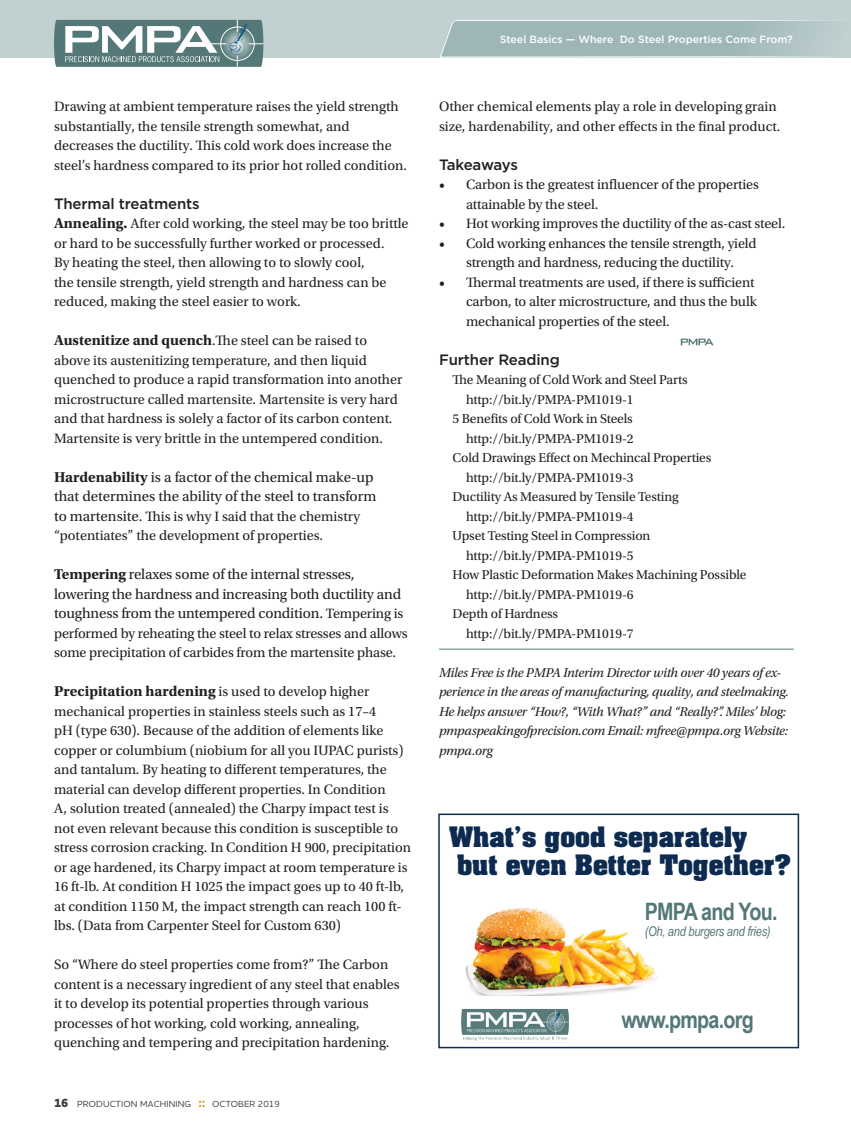
<style>
.page{position:relative;width:851px;height:1134px;background:#fff}
.page>*{position:absolute;margin:0;border:0;box-sizing:border-box;transform-origin:0 0}
.t1{font:700 24px "Aachen Std";color:#0d2b51}
.t2{font:700 24px "Arial Narrow";letter-spacing:-.03em;color:#547777}
._04_Body-No-Indent{font:15px/19.5px "Utopia Std";letter-spacing:-.01em;color:#231f20}
._04_Body-No-Indent-2{font:700 15px "Utopia Std";color:#231f20}
._05-Subheading{font:500 15px "Gotham";letter-spacing:-.01em;color:#231f20}
._05-Subheading-2{font:500 15px "Gotham";letter-spacing:-.03em;color:#231f20}
._04_Body-No-Indent-3{font:14.25px/19.5px "Utopia Std";color:#231f20}
._04-Body_Mstr_-10Ker{font:13.5px "Utopia Std";letter-spacing:-.01em;color:#231f20}
._09_Reference_Closin{font:italic 13.5px/19.5px "Utopia Std";letter-spacing:-.02em;color:#231f20}
.t3{font:italic 13.5px "Arial Narrow";letter-spacing:-.02em;color:#547777}
.t4{font:500 10.5px "Gotham";color:#fff}
.t5{font:500 9px "Houschka Pro";letter-spacing:.02em;color:#3e3e3f}
.s1{font-weight:700;font-size:15px}
.s2{font-weight:700}
.s3{font-size:15px}
.s4{font-size:14.25px}
.s5{font-weight:400;font-size:14.25px}
.s6{font-weight:800;font-size:12px}
.s7{font-weight:700;font-size:13.5px;color:#cf9b2a}
</style>
<div class="page">
<div style="left:438px;top:814px;width:361px;height:234px;border:2px solid #0d2b51"></div>
<hr style="left:439px;top:649px;width:354px;height:1px;background:#587a7b">
<div style="left:0;top:0;width:850px;height:57px;background:#c1d1d2"></div>
<svg style="left:54px;top:20px;width:209px;height:47px;background:#819b9b"></svg>
<svg style="left:439px;top:20px;width:412px;height:38px"></svg>
<img style="left:465px;top:907px;width:192px;height:88px">
<img style="left:461px;top:1008px;width:108px;height:33px">
<img style="left:680px;top:339px;width:33px;height:6px">
<p class="_04_Body-No-Indent-3" style="left:54px;top:97px;width:354px">Drawing at ambient temperature raises the yield strength substantially, the tensile strength somewhat, and decreases the ductility. This cold work does increase the steel’s hardness compared to its prior hot rolled condition.</p>
<p class="_05-Subheading" style="left:54px;top:193px;width:147px">Thermal treatments</p>
<p class="_04_Body-No-Indent-3" style="left:54px;top:214px;width:356px"><span class="s1">Annealing.</span> After cold working, the steel may be too brittle or hard to be successfully further worked or processed.<br>By heating the steel, then allowing to to slowly cool,<br>the tensile strength, yield strength and hardness can be reduced, making the steel easier to work.</p>
<p class="_04_Body-No-Indent-3" style="left:54px;top:331px;width:350px"><span class="s1">Austenitize and quench</span>.The steel can be raised to above its austenitizing temperature, and then liquid quenched to produce a rapid transformation into another microstructure called martensite. Martensite is very hard and that hardness is solely a factor of its carbon content.<br>Martensite is very brittle in the untempered condition.</p>
<p class="_04_Body-No-Indent" style="left:54px;top:467px;width:324px"><span class="s2">Hardenability</span> is a factor of the chemical make-up that determines the ability of the steel to transform</p>
<p class="_04_Body-No-Indent-3" style="left:54px;top:506px;width:307px"><span class="s3">to martensite.</span> This is why I said that the chemistry “potentiates” the development of properties.</p>
<p class="_04_Body-No-Indent" style="left:54px;top:565px;width:351px"><span class="s2">Tempering</span> relaxes some of the internal stresses, lowering the hardness and increasing both ductility and toughness from the untempered condition. <span class="s4">Tempering is</span></p>
<p class="_04_Body-No-Indent-3" style="left:54px;top:623px;width:355px">performed by reheating the steel to relax stresses and allows some precipitation of carbides from the martensite phase.</p>
<p class="_04_Body-No-Indent-2" style="left:54px;top:682px;width:317px">Precipitation hardening <span class="s5">is used to develop higher</span></p>
<p class="_04_Body-No-Indent-3" style="left:54px;top:701px;width:358px">mechanical properties in stainless steels such as 17–4<br>pH (type 630). Because of the addition of elements like copper or columbium (niobium for all you IUPAC purists) and tantalum. By heating to different temperatures, the material can develop different properties. In Condition<br>A, solution treated (annealed) the Charpy impact test is not even relevant because this condition is susceptible to stress corrosion cracking. In Condition H 900, precipitation or age hardened, its Charpy impact at room temperature is 16 ft-lb. At condition H 1025 the impact goes up to 40 ft-lb, at condition 1150 M, the impact strength can reach 100 ft&shy;lbs. (Data from Carpenter Steel for Custom 630)</p>
<p class="_04_Body-No-Indent-3" style="left:54px;top:955px;width:347px">So “Where do steel properties come from?” The Carbon content is a necessary ingredient of any steel that enables it to develop its potential properties through various processes of hot working, cold working, annealing, quenching and tempering and precipitation hardening.</p>
<p class="t5" style="left:54px;top:1098px;width:227px"><span class="s6">16</span> PRODUCTION MACHINING <span class="s7">::</span> OCTOBER 2019</p>
<p class="t4" style="left:500px;top:32px;width:294px">Steel Basics — Where Do Steel Properties Come From?</p>
<p class="_04_Body-No-Indent-3" style="left:439px;top:97px;width:343px">Other chemical elements play a role in developing grain size, hardenability, and other effects in the final product.</p>
<p class="_05-Subheading-2" style="left:439px;top:154px;width:80px">Takeaways</p>
<p class="_04_Body-No-Indent-3" style="left:466px;top:175px;width:294px;text-indent:-27px">• Carbon is the greatest influencer of the properties attainable by the steel.</p>
<p class="_04_Body-No-Indent-3" style="left:439px;top:214px;width:348px">• Hot working improves the ductility of the as-cast steel.</p>
<p class="_04_Body-No-Indent-3" style="left:439px;top:233px;width:319px;text-align:center">• Cold working enhances the tensile strength, yield strength and hardness, reducing the ductility.</p>
<p class="_04_Body-No-Indent-3" style="left:466px;top:272px;width:292px;text-indent:-27px">• Thermal treatments are used, if there is sufficient carbon, to alter microstructure, and thus the bulk mechanical properties of the steel.</p>
<p class="_05-Subheading" style="left:439px;top:349px;width:122px">Further Reading</p>
<p class="_04-Body_Mstr_-10Ker" style="left:452px;top:372px;width:236px">The Meaning of Cold Work and Steel Parts</p>
<p class="_04-Body_Mstr_-10Ker" style="left:466px;top:392px;width:169px">http://bit.ly/PMPA-PM1019-1</p>
<p class="_04-Body_Mstr_-10Ker" style="left:452px;top:411px;width:182px">5 Benefits of Cold Work in Steels</p>
<p class="_04-Body_Mstr_-10Ker" style="left:466px;top:431px;width:169px">http://bit.ly/PMPA-PM1019-2</p>
<p class="_04-Body_Mstr_-10Ker" style="left:452px;top:450px;width:260px">Cold Drawings Effect on Mechincal Properties</p>
<p class="_04-Body_Mstr_-10Ker" style="left:466px;top:470px;width:169px">http://bit.ly/PMPA-PM1019-3</p>
<p class="_04-Body_Mstr_-10Ker" style="left:452px;top:489px;width:228px">Ductility As Measured by Tensile Testing</p>
<p class="_04-Body_Mstr_-10Ker" style="left:466px;top:509px;width:169px">http://bit.ly/PMPA-PM1019-4</p>
<p class="_04-Body_Mstr_-10Ker" style="left:452px;top:528px;width:199px">Upset Testing Steel in Compression</p>
<p class="_04-Body_Mstr_-10Ker" style="left:466px;top:548px;width:169px">http://bit.ly/PMPA-PM1019-5</p>
<p class="_04-Body_Mstr_-10Ker" style="left:452px;top:567px;width:295px">How Plastic Deformation Makes Machining Possible</p>
<p class="_04-Body_Mstr_-10Ker" style="left:466px;top:587px;width:169px">http://bit.ly/PMPA-PM1019-6</p>
<p class="_04-Body_Mstr_-10Ker" style="left:452px;top:606px;width:107px">Depth of Hardness</p>
<p class="_04-Body_Mstr_-10Ker" style="left:466px;top:626px;width:169px">http://bit.ly/PMPA-PM1019-7</p>
<p class="_09_Reference_Closin" style="left:439px;top:663px;width:351px">Miles Free is the PMPA Interim Director with over 40 years of ex&shy;perience in the areas of manufacturing, quality, and steelmaking.<br>He helps answer “How?, “With What?” and “Really?”. Miles’ blog: pmpaspeakingofprecision.com Email: mfree@pmpa.org Website: pmpa.org</p>
<p class="t1" style="left:449px;top:819px;width:300px">What’s good separately</p>
<p class="t1" style="left:457px;top:848px;width:336px">but even Better Together?</p>
<p class="t2" style="left:644px;top:894px;width:134px">PMPA and You.</p>
<p class="t3" style="left:644px;top:922px;width:127px">(Oh, and burgers and fries)</p>
<p class="t2" style="left:621px;top:1002px;width:134px">www.pmpa.org</p>
</div>
